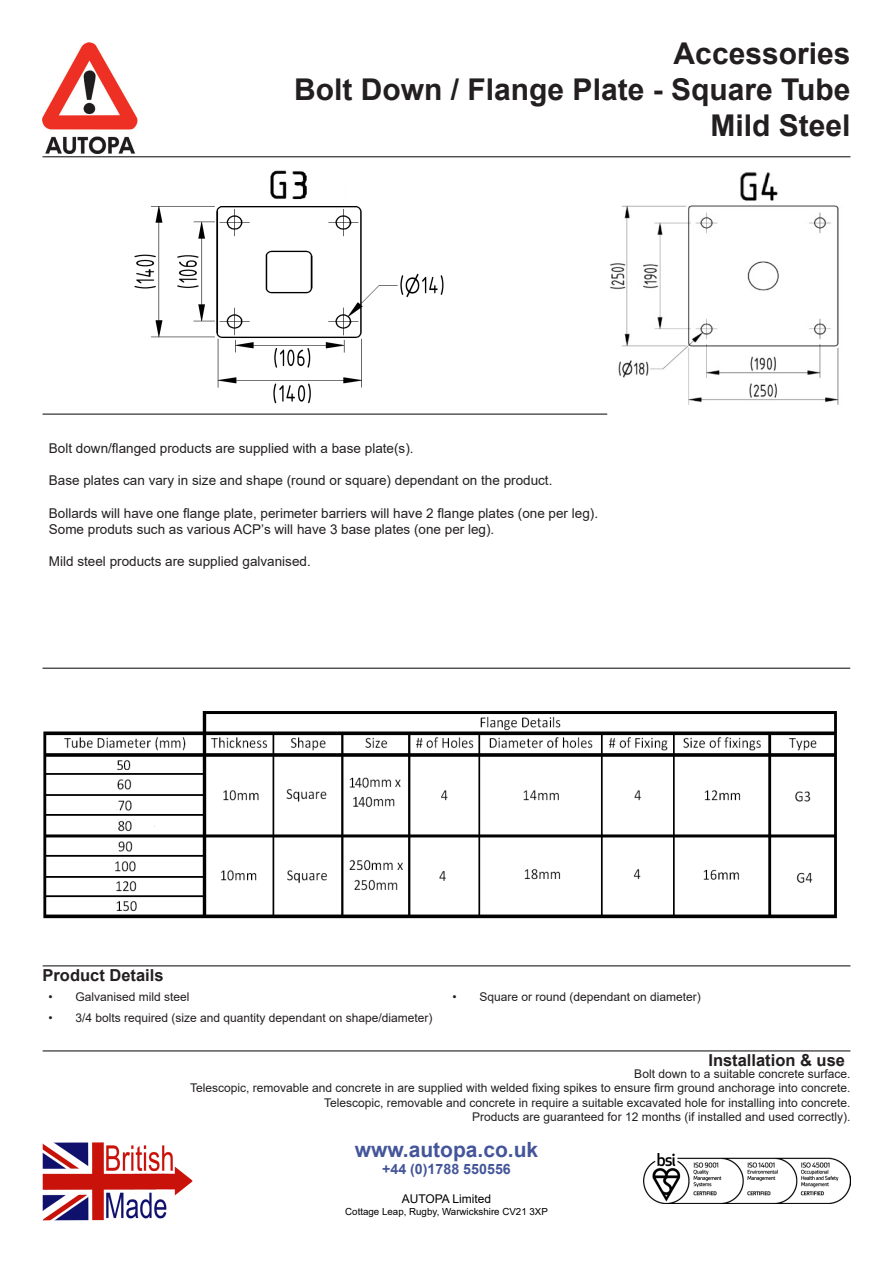
<style>
.page{position:relative;width:893px;height:1263px;background:#fff}
.page>*{position:absolute;margin:0;border:0;box-sizing:border-box;transform-origin:0 0}
.t1{font:700 30px "Arial";color:#231f20}
.t2{font:700 21px "Arial";color:#44559a}
.t3{font:700 16.5px "Arial";color:#231f20}
.t4{font:700 14.25px "Arial";color:#44559a}
.t5{font:13.5px/16.2px "Arial";color:#231f20}
.t6{font:12px "Arial";color:#231f20}
.t7{font:12px "Arial";color:#000}
.t8{font:9.75px "Arial";color:#000}
</style>
<div class="page">
<img style="left:644px;top:1154px;width:206px;height:49px">
<img style="left:43px;top:1142px;width:149px;height:78px">
<img style="left:134px;top:171px;width:310px;height:233px">
<img style="left:42px;top:43px;width:95px;height:110px">
<hr style="left:43px;top:156px;width:807px;height:1px;background:#231f20">
<hr style="left:43px;top:414px;width:564px;height:1px;background:#231f20">
<img style="left:610px;top:172px;width:229px;height:233px">
<hr style="left:43px;top:668px;width:807px;height:1px;background:#231f20">
<hr style="left:43px;top:965px;width:807px;height:1px;background:#231f20">
<hr style="left:43px;top:1050px;width:807px;height:1px;background:#231f20">
<img style="left:43px;top:711px;width:794px;height:208px">
<p class="t1" style="left:674px;top:33px;width:178px">Accessories</p>
<p class="t1" style="left:294px;top:69px;width:558px">Bolt Down / Flange Plate - Square Tube</p>
<p class="t1" style="left:710px;top:105px;width:142px">Mild Steel</p>
<p class="t5" style="left:49px;top:440px;width:366px">Bolt down/flanged products are supplied with a base plate(s).</p>
<p class="t5" style="left:49px;top:472px;width:505px">Base plates can vary in size and shape (round or square) dependant on the product.</p>
<p class="t5" style="left:49px;top:505px;width:551px">Bollards will have one flange plate, perimeter barriers will have 2 flange plates (one per leg).<br>Some produts such as various ACP’s will have 3 base plates (one per leg).</p>
<p class="t5" style="left:49px;top:553px;width:263px">Mild steel products are supplied galvanised.</p>
<p class="t3" style="left:43px;top:963px;width:123px">Product Details</p>
<p class="t6" style="left:49px;top:989px;width:143px">• Galvanised mild steel</p>
<p class="t6" style="left:452px;top:989px;width:250px">• Square or round (dependant on diameter)</p>
<p class="t6" style="left:49px;top:1009px;width:385px">• 3/4 bolts required (size and quantity dependant on shape/diameter)</p>
<p class="t3" style="left:708px;top:1048px;width:138px">Installation &amp; use</p>
<p class="t6" style="left:634px;top:1065px;width:218px">Bolt down to a suitable concrete surface.</p>
<p class="t6" style="left:190px;top:1080px;width:662px">Telescopic, removable and concrete in are supplied with welded fixing spikes to ensure firm ground anchorage into concrete.</p>
<p class="t6" style="left:324px;top:1094px;width:528px">Telescopic, removable and concrete in require a suitable excavated hole for installing into concrete.</p>
<p class="t6" style="left:472px;top:1108px;width:380px">Products are guaranteed for 12 months (if installed and used correctly).</p>
<p class="t2" style="left:355px;top:1135px;width:185px">www.autopa.co.uk</p>
<p class="t4" style="left:382px;top:1159px;width:130px">+44 (0)1788 550556</p>
<p class="t7" style="left:402px;top:1190px;width:91px">AUTOPA Limited</p>
<p class="t8" style="left:345px;top:1204px;width:204px">Cottage Leap, Rugby, Warwickshire CV21 3XP</p>
</div>
